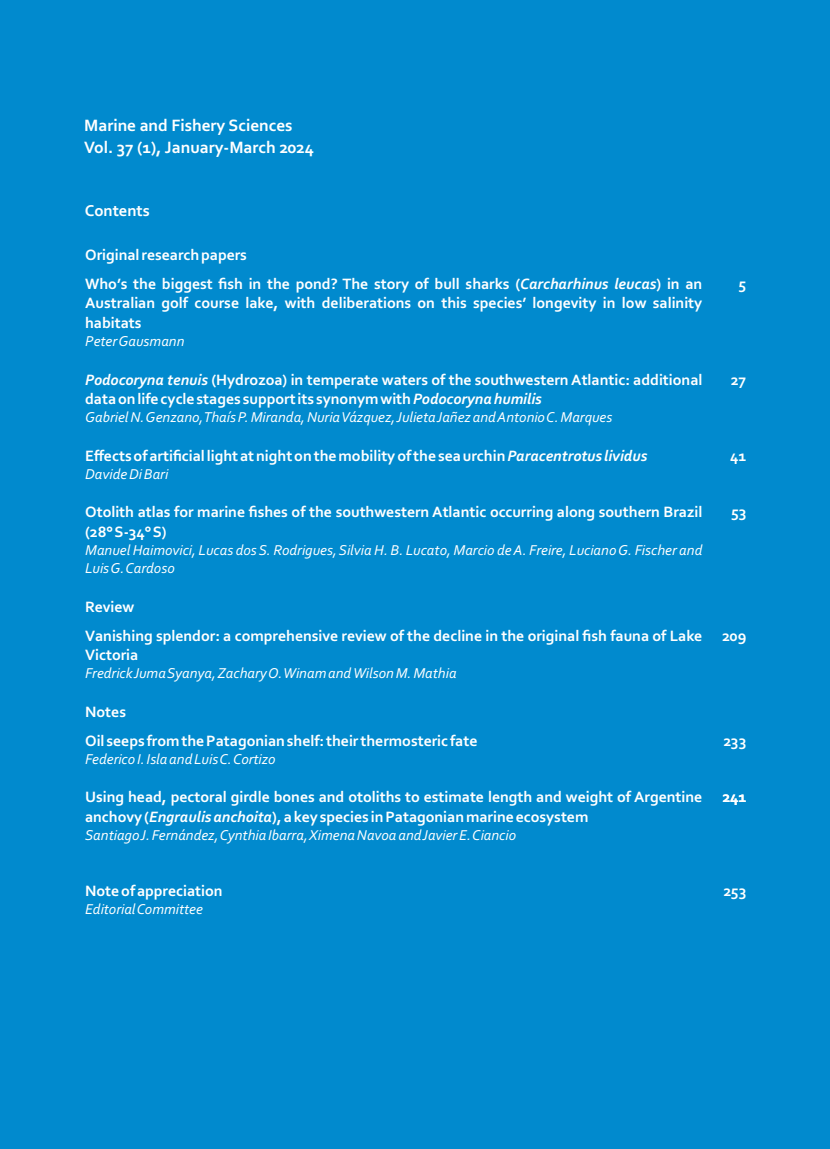
<style>
.page{position:relative;width:830px;height:1149px;background:#fff}
.page>*{position:absolute;margin:0;border:0;box-sizing:border-box;transform-origin:0 0}
.t1{font:700 17.25px/22.6px "Corbel";color:#fff}
.t2{font:700 16.5px "Corbel";color:#fff}
.t3{font:700 15.75px/19.2px "Corbel";color:#fff}
.t4{font:italic 15px/18.3px "Corbel";color:#fff}
.s1{font-style:italic}
</style>
<div class="page">
<div style="left:0;top:0;width:829px;height:1148px;background:#018ace"></div>
<p class="t1" style="left:84px;top:115px;width:231px">Marine and Fishery Sciences<br>Vol. 37 (1), January-March 2024</p>
<p class="t2" style="left:85px;top:204px;width:67px">Contents</p>
<p class="t3" style="left:85px;top:242px;width:618px;line-height:28.8px">Original research papers<br>Whoʼs the biggest fish in the pond? The story of bull sharks (<span class="s1">Carcharhinus leucas</span>) in an</p>
<p class="t3" style="left:85px;top:295px;width:618px">Australian golf course lake, with deliberations on this speciesʼ longevity in low salinity habitats</p>
<p class="t4" style="left:85px;top:333px;width:101px">Peter Gausmann</p>
<p class="t3" style="left:85px;top:371px;width:618px"><span class="s1">Podocoryna tenuis</span> (Hydrozoa) in temperate waters of the southwestern Atlantic: additional data on life cycle stages support its synonym with <span class="s1">Podocoryna humilis</span></p>
<p class="t4" style="left:85px;top:409px;width:528px">Gabriel N. Genzano, Thaís P. Miranda, Nuria Vázquez, Julieta Jañez and Antonio C. Marques</p>
<p class="t3" style="left:85px;top:447px;width:563px">Effects of artificial light at night on the mobility of the sea urchin <span class="s1">Paracentrotus lividus</span></p>
<p class="t4" style="left:85px;top:466px;width:85px">Davide Di Bari</p>
<p class="t3" style="left:85px;top:504px;width:618px">Otolith atlas for marine fishes of the southwestern Atlantic occurring along southern Brazil (28° S-34° S)</p>
<p class="t4" style="left:85px;top:542px;width:618px">Manuel Haimovici, Lucas dos S. Rodrigues, Silvia H. B. Lucato, Marcio de A. Freire, Luciano G. Fischer and<br>Luis G. Cardoso</p>
<p class="t3" style="left:85px;top:593px;width:618px;line-height:28.8px">Review<br>Vanishing splendor: a comprehensive review of the decline in the original fish fauna of Lake</p>
<p class="t3" style="left:85px;top:646px;width:55px">Victoria</p>
<p class="t4" style="left:85px;top:665px;width:373px">Fredrick Juma Syanya, Zachary O. Winam and Wilson M. Mathia</p>
<p class="t3" style="left:85px;top:698px;width:393px;line-height:28.8px">Notes<br>Oil seeps from the Patagonian shelf: their thermosteric fate</p>
<p class="t4" style="left:85px;top:751px;width:192px">Federico I. Isla and Luis C. Cortizo</p>
<p class="t3" style="left:85px;top:788px;width:618px">Using head, pectoral girdle bones and otoliths to estimate length and weight of Argentine anchovy (<span class="s1">Engraulis anchoita</span>), a key species in Patagonian marine ecosystem</p>
<p class="t4" style="left:85px;top:827px;width:432px">Santiago J. Fernández, Cynthia Ibarra, Ximena Navoa and Javier E. Ciancio</p>
<p class="t3" style="left:85px;top:882px;width:139px">Note of appreciation</p>
<p class="t4" style="left:85px;top:901px;width:119px">Editorial Committee</p>
<p class="t3" style="left:738px;top:276px;width:9px">5</p>
<p class="t3" style="left:730px;top:371px;width:17px">27</p>
<p class="t3" style="left:729px;top:447px;width:18px">41</p>
<p class="t3" style="left:730px;top:503px;width:17px">53</p>
<p class="t3" style="left:721px;top:627px;width:26px">209</p>
<p class="t3" style="left:723px;top:731px;width:24px">233</p>
<p class="t3" style="left:722px;top:788px;width:25px">241</p>
<p class="t3" style="left:723px;top:882px;width:24px">253</p>
</div>
